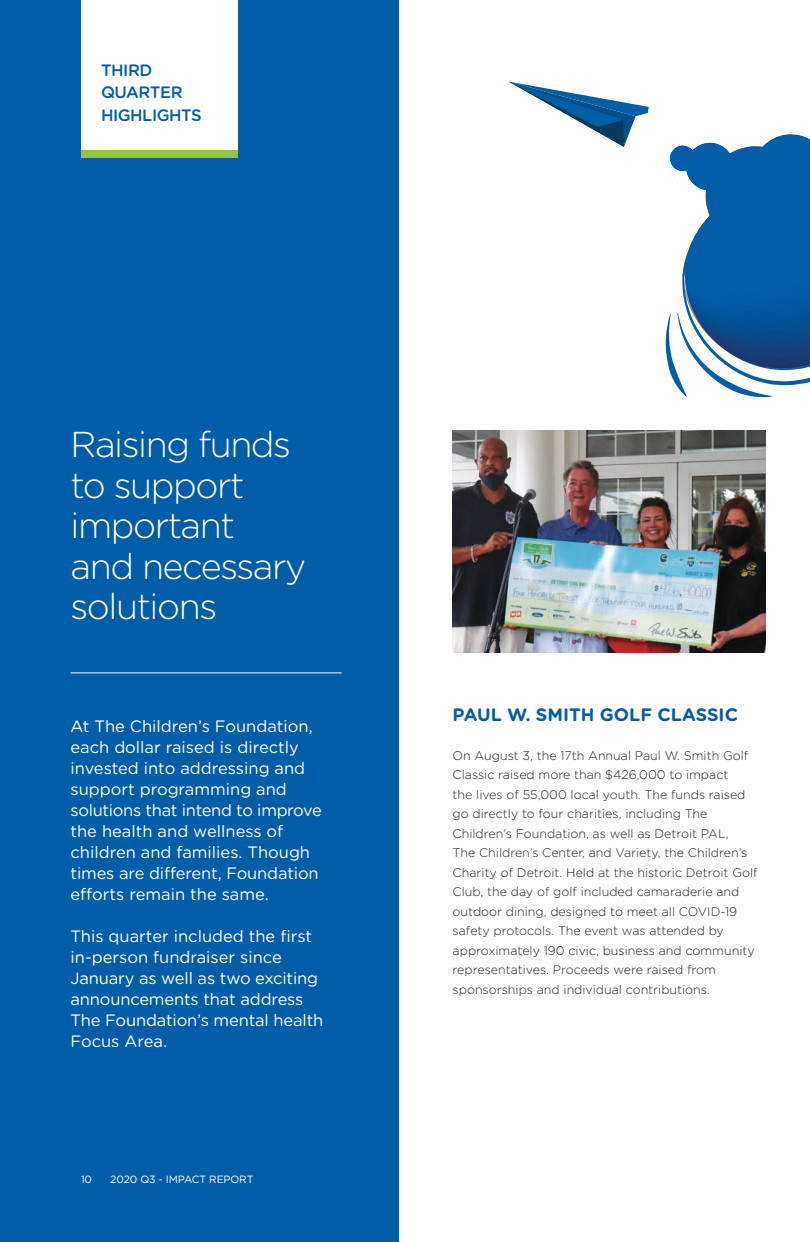
<style>
.page{position:relative;width:810px;height:1242px;background:#fff}
.page>*{position:absolute;margin:0;border:0;box-sizing:border-box;transform-origin:0 0}
.t1{font:300 36px/40.5px "Gotham Rounded";letter-spacing:-.04em;color:#fff}
.t2{font:700 18px "Gotham Rounded";color:#015da7}
.t3{font:16.5px/21px "Gotham Rounded";color:#fff}
.t4{font:500 16.5px/22.5px "Gotham Rounded";letter-spacing:-.03em;color:#015da7}
.t5{font:300 12.45px/19.5px "Gotham Rounded";color:#231f20}
.t6{font:10.5px "Gotham Rounded";letter-spacing:-.01em;color:#fff}
</style>
<div class="page">
<div style="left:0;top:0;width:399px;height:1242px;background:#015da7"></div>
<div style="left:81px;top:0;width:156px;height:158px;background:#fff"></div>
<div style="left:81px;top:150px;width:156px;height:8px;background:#92c73d"></div>
<img style="left:453px;top:430px;width:312px;height:223px">
<hr style="left:71px;top:673px;width:271px;height:1px;background:#fff">
<svg style="left:682px;top:521px;width:84px;height:13px"></svg>
<img style="left:669px;top:471px;width:97px;height:50px">
<svg style="left:509px;top:81px;width:263px;height:390px"></svg>
<svg style="left:669px;top:81px;width:141px;height:305px;fill:#015da7"></svg>
<h3 class="t4" style="left:101px;top:58px;width:102px">THIRD<br>QUARTER<br>HIGHLIGHTS</h3>
<h1 class="t1" style="left:70px;top:423px;width:237px">Raising funds to support important and necessary solutions</h1>
<p class="t3" style="left:70px;top:715px;width:253px">At The Children’s Foundation, each dollar raised is directly invested into addressing and support programming and solutions that intend to improve the health and wellness of children and families. Though times are different, Foundation efforts remain the same.</p>
<h3 class="t3" style="left:70px;top:925px;width:254px">This quarter included the first in-person fundraiser since<br>January as well as two exciting announcements that address<br>The Foundation’s mental health<br>Focus Area.</h3>
<p class="t6" style="left:81px;top:1172px;width:13px">10</p>
<p class="t6" style="left:110px;top:1172px;width:145px">2020 Q3 - IMPACT REPORT</p>
<h2 class="t2" style="left:453px;top:701px;width:287px">PAUL W. SMITH GOLF CLASSIC</h2>
<p class="t5" style="left:453px;top:745px;width:307px">On August 3, the 17th Annual Paul W. Smith Golf Classic raised more than $426,000 to impact<br>the lives of 55,000 local youth. The funds raised go directly to four charities, including The Children’s Foundation, as well as Detroit PAL,<br>The Children’s Center, and Variety, the Children’s Charity of Detroit. Held at the historic Detroit Golf Club, the day of golf included camaraderie and outdoor dining, designed to meet all COVID-19 safety protocols. The event was attended by approximately 190 civic, business and community representatives. Proceeds were raised from sponsorships and individual contributions.</p>
</div>
